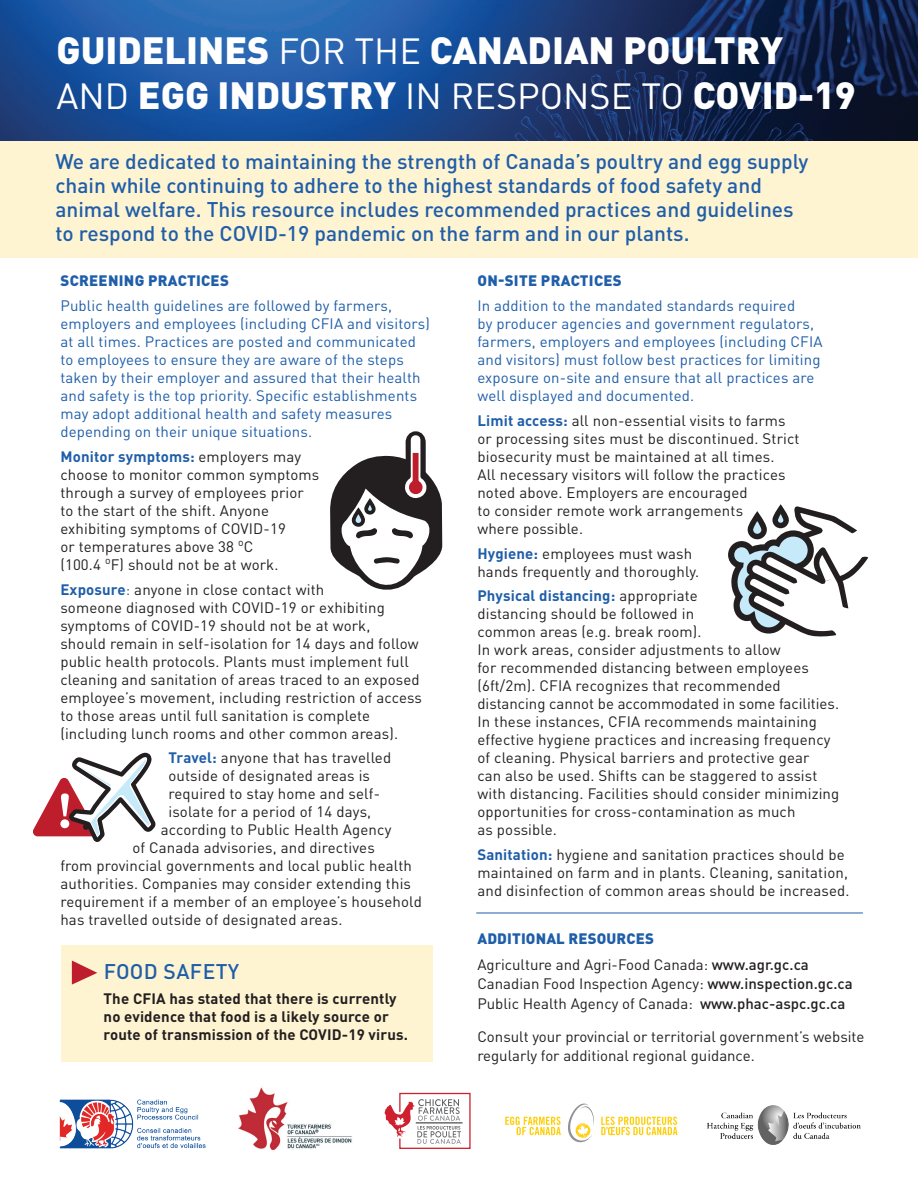
<style>
.page{position:relative;width:918px;height:1188px;background:#fff}
.page>*{position:absolute;margin:0;border:0;box-sizing:border-box;transform-origin:0 0}
.t1{font:900 37.5px/45px "DIN Pro";color:#fff}
.t2{font:500 21px/24px "DIN Pro";color:#1f5ea9}
.t3{font:500 21px "DIN Pro";letter-spacing:.02em;color:#1f5ea9}
.t4{font:15px/18px "DIN Pro";letter-spacing:.01em;color:#231f20}
.t5{font:15px/18px "DIN Pro";letter-spacing:.01em;color:#1f5ea9}
.t6{font:700 15px/18px "DIN Pro";letter-spacing:.01em;color:#231f20}
.t7{font:900 15px "DIN Pro";letter-spacing:.02em;color:#1f5ea9}
.s1{font-weight:400;font-size:36px}
.s2{font-weight:700;color:#1f5ea9}
.s3{color:#1f5ea9}
.s4{font-weight:900;color:#1f5ea9}
.s5{font-weight:500}
</style>
<div class="page">
<div style="left:61px;top:945px;width:371px;height:117px;background:#fef4d2"></div>
<svg style="left:72px;top:961px;width:25px;height:24px"></svg>
<div style="left:0;top:127px;width:918px;height:131px;background:#fef4d2"></div>
<img style="left:0;top:0;width:918px;height:140px">
<hr style="left:476px;top:913px;width:387px;height:1px;background:#1f5ea9">
<svg style="left:384px;top:1092px;width:87px;height:57px"></svg>
<hr style="left:416px;top:1123px;width:47px;height:1px;background:#231f20">
<img style="left:238px;top:1087px;width:114px;height:63px">
<img style="left:59px;top:1099px;width:147px;height:50px">
<img style="left:707px;top:1105px;width:154px;height:40px">
<svg style="left:568px;top:1103px;width:26px;height:40px"></svg>
<svg style="left:601px;top:1117px;width:77px;height:18px"></svg>
<svg style="left:505px;top:1117px;width:56px;height:18px"></svg>
<svg style="left:330px;top:431px;width:113px;height:159px"></svg>
<svg style="left:33px;top:753px;width:123px;height:89px"></svg>
<svg style="left:728px;top:504px;width:141px;height:133px"></svg>
<h1 class="t1" style="left:56px;top:27px;width:801px">GUIDELINES <span class="s1">FOR THE</span> CANADIAN POULTRY<br><span class="s1">AND</span> EGG INDUSTRY <span class="s1">IN RESPONSE TO</span> COVID-19</h1>
<p class="t2" style="left:55px;top:148px;width:755px">We are dedicated to maintaining the strength of Canada’s poultry and egg supply chain while continuing to adhere to the highest standards of food safety and animal welfare. This resource includes recommended practices and guidelines to respond to the COVID-19 pandemic on the farm and in our plants.</p>
<p class="t7" style="left:60px;top:271px;width:170px">SCREENING PRACTICES</p>
<p class="t5" style="left:60px;top:296px;width:371px">Public health guidelines are followed by farmers, employers and employees (including CFIA and visitors) at all times. Practices are posted and communicated to employees to ensure they are aware of the steps taken by their employer and assured that their health and safety is the top priority. Specific establishments may adopt additional health and safety measures depending on their unique situations.</p>
<p class="t4" style="left:60px;top:447px;width:260px"><span class="s2">Monitor symptoms:</span> employers may choose to monitor common symptoms through a survey of employees prior to the start of the shift. Anyone exhibiting symptoms of COVID-19<br>or temperatures above 38 <sup>o</sup>C<br>(100.4 <sup>o</sup>F) should not be at work.</p>
<p class="t4" style="left:60px;top:580px;width:363px"><span class="s2">Exposure</span><span class="s3">:</span> anyone in close contact with<br>someone diagnosed with COVID-19 or exhibiting symptoms of COVID-19 should not be at work,<br>should remain in self-isolation for 14 days and follow public health protocols. Plants must implement full cleaning and sanitation of areas traced to an exposed employee’s movement, including restriction of access to those areas until full sanitation is complete (including lunch rooms and other common areas).</p>
<p class="t4" style="left:168px;top:748px;width:224px"><span class="s2">Travel:</span> anyone that has travelled</p>
<p class="t4" style="left:168px;top:766px;width:203px">outside of designated areas is</p>
<p class="t4" style="left:168px;top:784px;width:213px">required to stay home and self-</p>
<p class="t4" style="left:168px;top:802px;width:204px">isolate for a period of 14 days,</p>
<p class="t4" style="left:161px;top:820px;width:232px">according to Public Health Agency</p>
<p class="t4" style="left:132px;top:838px;width:244px">of Canada advisories, and directives</p>
<p class="t4" style="left:60px;top:856px;width:353px">from provincial governments and local public health</p>
<p class="t4" style="left:60px;top:874px;width:352px">authorities. Companies may consider extending this</p>
<p class="t4" style="left:60px;top:892px;width:363px">requirement if a member of an employee’s household</p>
<p class="t4" style="left:60px;top:910px;width:284px">has travelled outside of designated areas.</p>
<h2 class="t3" style="left:104px;top:957px;width:137px">FOOD SAFETY</h2>
<p class="t6" style="left:104px;top:989px;width:306px">The CFIA has stated that there is currently no evidence that food is a likely source or route of transmission of the COVID-19 virus.</p>
<p class="t7" style="left:477px;top:271px;width:146px">ON-SITE PRACTICES</p>
<p class="t5" style="left:477px;top:296px;width:347px">In addition to the mandated standards required<br>by producer agencies and government regulators, farmers, employers and employees (including CFIA and visitors) must follow best practices for limiting exposure on-site and ensure that all practices are well displayed and documented.</p>
<p class="t4" style="left:477px;top:411px;width:324px"><span class="s2">Limit access:</span> all non-essential visits to farms or processing sites must be discontinued. Strict biosecurity must be maintained at all times.<br>All necessary visitors will follow the practices noted above. Employers are encouraged<br>to consider remote work arrangements<br>where possible.</p>
<p class="t4" style="left:477px;top:544px;width:223px"><span class="s2">Hygiene:</span> employees must wash hands frequently and thoroughly.</p>
<p class="t4" style="left:477px;top:586px;width:363px"><span class="s2">Physical distancing:</span> appropriate<br>distancing should be followed in<br>common areas (e.g. break room).<br>In work areas, consider adjustments to allow<br>for recommended distancing between employees (6ft/2m). CFIA recognizes that recommended distancing cannot be accommodated in some facilities.<br>In these instances, CFIA recommends maintaining effective hygiene practices and increasing frequency of cleaning. Physical barriers and protective gear<br>can also be used. Shifts can be staggered to assist with distancing. Facilities should consider minimizing opportunities for cross-contamination as much<br>as possible.</p>
<p class="t4" style="left:477px;top:845px;width:374px"><span class="s2">Sanitation:</span> hygiene and sanitation practices should be maintained on farm and in plants. Cleaning, sanitation, and disinfection of common areas should be increased.</p>
<p class="t4" style="left:477px;top:924px;width:333px;line-height:26.2px"><span class="s4">ADDITIONAL RESOURCES<br></span>Agriculture and Agri-Food Canada: <span class="s5">www.agr.gc.ca</span></p>
<p class="t4" style="left:477px;top:973px;width:377px;line-height:19.5px">Canadian Food Inspection Agency: <span class="s5">www.inspection.gc.ca<br></span>Public Health Agency of Canada: <span class="s5">www.phac-aspc.gc.ca</span></p>
<p class="t4" style="left:477px;top:1026px;width:389px;line-height:19.5px">Consult your provincial or territorial government’s website regularly for additional regional guidance.</p>
</div>
